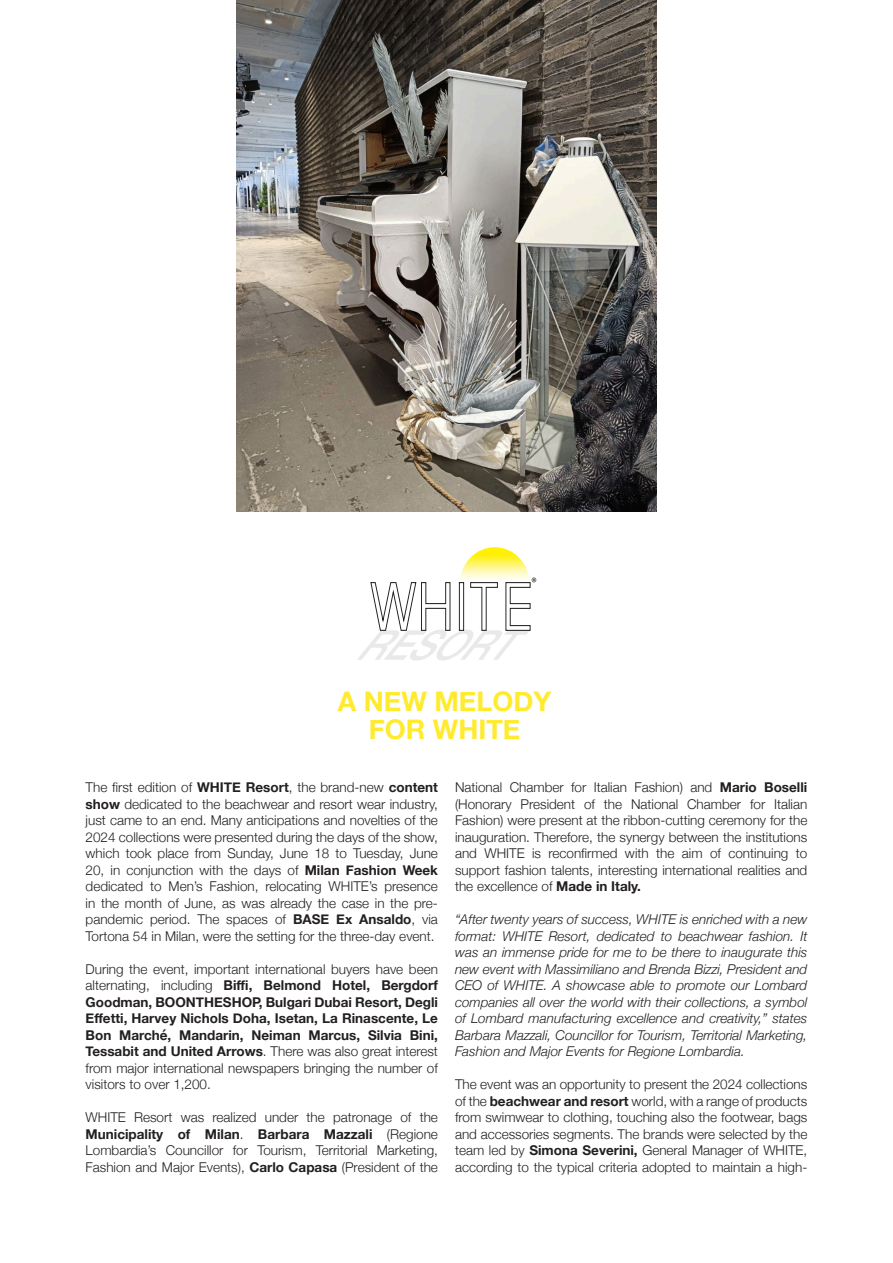
<style>
.page{position:relative;width:893px;height:1263px;background:#fff}
.page>*{position:absolute;margin:0;border:0;box-sizing:border-box;transform-origin:0 0}
.t1{font:700 27px "Helvetica Neue";color:#ffeb2d}
.testo_light{font:300 13.5px/16.5px "Helvetica Neue";color:#231f20;text-align:justify}
.testo_light-2{font:italic 300 13.5px/16.5px "Helvetica Neue";color:#231f20;text-align:justify}
.testo_light-3{font:700 13.5px/16.5px "Helvetica Neue";color:#231f20;text-align:justify}
.s1{font-weight:700}
.s2{font-weight:300}
</style>
<div class="page">
<svg style="left:357px;top:547px;width:179px;height:113px"></svg>
<img style="left:237px;top:0;width:419px;height:512px">
<p class="t1" style="left:338px;top:680px;width:215px">A NEW MELODY</p>
<p class="t1" style="left:369px;top:709px;width:153px">FOR WHITE</p>
<p class="testo_light" style="left:86px;top:778px;width:354px">The first edition of <span class="s1">WHITE Resort</span>, the brand-new <span class="s1">content show</span> dedicated to the beachwear and resort wear industry, just came to an end. Many anticipations and novelties of the 2024 collections were presented during the days of the show, which took place from Sunday, June 18 to Tuesday, June 20, in conjunction with the days of <span class="s1">Milan Fashion Week </span>dedicated to Men’s Fashion, relocating WHITE’s presence in the month of June, as was already the case in the pre&shy;pandemic period. The spaces of <span class="s1">BASE Ex Ansaldo</span>, via Tortona 54 in Milan, were the setting for the three-day event.</p>
<p class="testo_light-3" style="left:86px;top:961px;width:354px"><span class="s2">During the event, important international buyers have been alternating, including</span> Biffi, Belmond Hotel, Bergdorf Goodman, BOONTHESHOP, Bulgari Dubai Resort, Degli Effetti, Harvey Nichols Doha, Isetan, La Rinascente, Le Bon Marché, Mandarin, Neiman Marcus, Silvia Bini, Tessabit and United Arrows<span class="s2">. There was also great interest from major international newspapers bringing the number of visitors to over 1,200.</span></p>
<p class="testo_light" style="left:86px;top:1108px;width:354px">WHITE Resort was realized under the patronage of the <span class="s1">Municipality of Milan</span>. <span class="s1">Barbara Mazzali</span> (Regione Lombardia’s Councillor for Tourism, Territorial Marketing, Fashion and Major Events), <span class="s1">Carlo Capasa</span> (President of the</p>
<p class="testo_light" style="left:455px;top:778px;width:354px">National Chamber for Italian Fashion) and <span class="s1">Mario Boselli </span>(Honorary President of the National Chamber for Italian Fashion) were present at the ribbon-cutting ceremony for the inauguration. Therefore, the synergy between the institutions and WHITE is reconfirmed with the aim of continuing to support fashion talents, interesting international realities and the excellence of <span class="s1">Made in Italy.</span></p>
<p class="testo_light-2" style="left:455px;top:910px;width:354px">“After twenty years of success, WHITE is enriched with a new format: WHITE Resort, dedicated to beachwear fashion. It was an immense pride for me to be there to inaugurate this new event with Massimiliano and Brenda Bizzi, President and CEO of WHITE. A showcase able to promote our Lombard companies all over the world with their collections, a symbol of Lombard manufacturing excellence and creativity,” states Barbara Mazzali, Councillor for Tourism, Territorial Marketing, Fashion and Major Events for Regione Lombardia.</p>
<p class="testo_light" style="left:455px;top:1075px;width:354px">The event was an opportunity to present the 2024 collections of the <span class="s1">beachwear and resort</span> world, with a range of products from swimwear to clothing, touching also the footwear, bags and accessories segments. The brands were selected by the team led by <span class="s1">Simona Severini,</span> General Manager of WHITE, according to the typical criteria adopted to maintain a high-</p>
</div>
